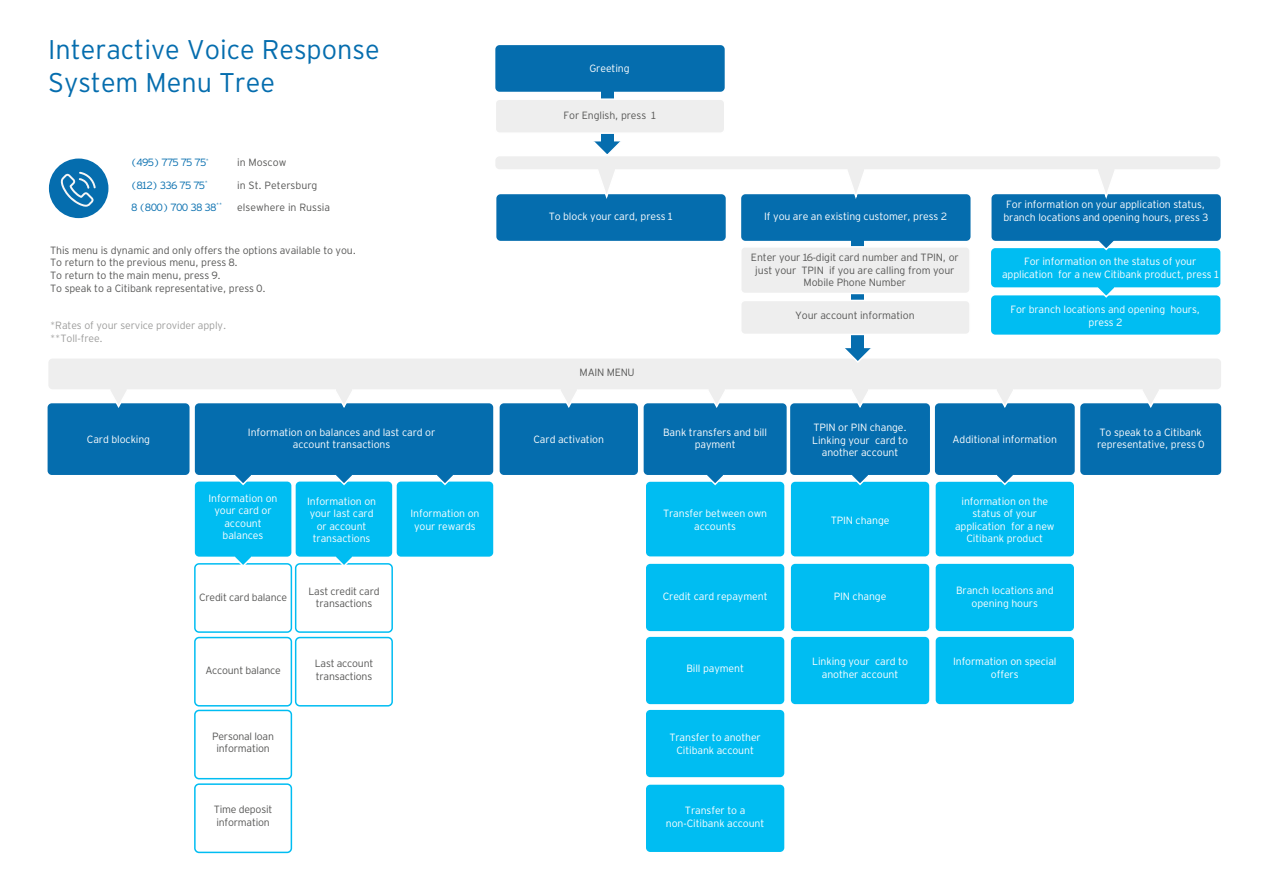
<style>
.page{position:relative;width:1263px;height:895px;background:#fff}
.page>*{position:absolute;margin:0;border:0;box-sizing:border-box;transform-origin:0 0}
.t1{font:27px/32.4px "Interstate Light Cyr";color:#056dae}
.t2{font:10.5px/12.6px "Interstate Light Cyr";letter-spacing:-.01em;color:#fff;text-align:center}
.t3{font:10.5px/12.6px "Interstate Light Cyr";letter-spacing:-.01em;color:#575756}
.t4{font:10.5px/12.6px "Interstate Light Cyr";letter-spacing:-.01em;color:#9d9d9c}
.t5{font:10.5px/22.2px "Interstate Light Cyr";color:#056dae}
</style>
<div class="page">
<div style="left:601px;top:54px;width:12px;height:88px;background:#056dae"></div>
<div style="left:194px;top:563px;width:98px;height:69px;border:2px solid #00bdf2;border-radius:4px"></div>
<div style="left:295px;top:563px;width:98px;height:69px;border:2px solid #00bdf2;border-radius:4px"></div>
<div style="left:194px;top:636px;width:98px;height:70px;border:2px solid #00bdf2;border-radius:4px"></div>
<div style="left:295px;top:636px;width:98px;height:70px;border:2px solid #00bdf2;border-radius:4px"></div>
<div style="left:194px;top:709px;width:98px;height:70px;border:2px solid #00bdf2;border-radius:4px"></div>
<div style="left:194px;top:783px;width:98px;height:69px;border:2px solid #00bdf2;border-radius:4px"></div>
<svg style="left:232px;top:556px;width:23px;height:10px"></svg>
<svg style="left:333px;top:556px;width:22px;height:10px"></svg>
<div style="left:791px;top:481px;width:138px;height:75px;background:#00bdf2;border-radius:4px"></div>
<div style="left:936px;top:481px;width:138px;height:75px;background:#00bdf2;border-radius:4px"></div>
<div style="left:646px;top:481px;width:138px;height:75px;background:#00bdf2;border-radius:4px"></div>
<div style="left:195px;top:481px;width:96px;height:75px;background:#00bdf2;border-radius:4px"></div>
<div style="left:296px;top:481px;width:96px;height:75px;background:#00bdf2;border-radius:4px"></div>
<div style="left:397px;top:481px;width:96px;height:75px;background:#00bdf2;border-radius:4px"></div>
<svg style="left:232px;top:475px;width:23px;height:11px"></svg>
<svg style="left:333px;top:475px;width:22px;height:11px"></svg>
<svg style="left:433px;top:475px;width:23px;height:11px"></svg>
<svg style="left:704px;top:475px;width:23px;height:11px"></svg>
<svg style="left:848px;top:475px;width:23px;height:11px"></svg>
<svg style="left:993px;top:475px;width:23px;height:11px"></svg>
<div style="left:48px;top:403px;width:142px;height:72px;background:#056dae;border-radius:4px"></div>
<div style="left:195px;top:403px;width:298px;height:72px;background:#056dae;border-radius:4px"></div>
<div style="left:500px;top:403px;width:138px;height:72px;background:#056dae;border-radius:4px"></div>
<div style="left:646px;top:563px;width:138px;height:68px;background:#00bdf2;border-radius:4px"></div>
<div style="left:791px;top:563px;width:138px;height:68px;background:#00bdf2;border-radius:4px"></div>
<div style="left:936px;top:563px;width:138px;height:68px;background:#00bdf2;border-radius:4px"></div>
<div style="left:646px;top:636px;width:138px;height:68px;background:#00bdf2;border-radius:4px"></div>
<div style="left:646px;top:709px;width:138px;height:67px;background:#00bdf2;border-radius:4px"></div>
<div style="left:646px;top:784px;width:138px;height:67px;background:#00bdf2;border-radius:4px"></div>
<div style="left:791px;top:636px;width:138px;height:68px;background:#00bdf2;border-radius:4px"></div>
<div style="left:936px;top:636px;width:138px;height:68px;background:#00bdf2;border-radius:4px"></div>
<div style="left:644px;top:403px;width:143px;height:72px;background:#056dae;border-radius:4px"></div>
<div style="left:790px;top:403px;width:140px;height:72px;background:#056dae;border-radius:4px"></div>
<div style="left:935px;top:403px;width:140px;height:72px;background:#056dae;border-radius:4px"></div>
<div style="left:1080px;top:403px;width:141px;height:72px;background:#056dae;border-radius:4px"></div>
<div style="left:49px;top:158px;width:59px;height:60px;background:#056dae;border-radius:50%"></div>
<svg style="left:61px;top:172px;width:35px;height:35px"></svg>
<svg style="left:1139px;top:389px;width:23px;height:19px"></svg>
<svg style="left:994px;top:389px;width:22px;height:19px"></svg>
<svg style="left:849px;top:389px;width:22px;height:19px"></svg>
<svg style="left:705px;top:389px;width:23px;height:19px"></svg>
<svg style="left:558px;top:389px;width:22px;height:19px"></svg>
<svg style="left:333px;top:389px;width:22px;height:19px"></svg>
<svg style="left:107px;top:389px;width:23px;height:19px"></svg>
<div style="left:495px;top:45px;width:230px;height:47px;background:#056dae;border-radius:4px"></div>
<div style="left:495px;top:99px;width:230px;height:34px;background:#eee;border-radius:4px"></div>
<div style="left:495px;top:98px;width:230px;height:36px;border:2px solid #fff;border-radius:4px"></div>
<div style="left:48px;top:358px;width:1173px;height:31px;background:#eee;border-radius:4px"></div>
<svg style="left:845px;top:346px;width:26px;height:17px"></svg>
<div style="left:852px;top:238px;width:12px;height:110px;background:#056dae"></div>
<div style="left:741px;top:300px;width:229px;height:34px;background:#eee;border-radius:4px"></div>
<div style="left:740px;top:299px;width:231px;height:36px;border:2px solid #fff;border-radius:4px"></div>
<div style="left:991px;top:295px;width:229px;height:39px;background:#00bdf2;border-radius:4px"></div>
<svg style="left:1095px;top:287px;width:23px;height:11px"></svg>
<div style="left:741px;top:247px;width:229px;height:46px;background:#eee;border-radius:4px"></div>
<div style="left:740px;top:246px;width:231px;height:48px;border:2px solid #fff;border-radius:4px"></div>
<div style="left:991px;top:248px;width:229px;height:39px;background:#00bdf2;border-radius:4px"></div>
<svg style="left:1095px;top:241px;width:23px;height:10px"></svg>
<div style="left:991px;top:194px;width:230px;height:47px;background:#056dae;border-radius:4px"></div>
<div style="left:496px;top:194px;width:230px;height:47px;background:#056dae;border-radius:4px"></div>
<div style="left:741px;top:194px;width:229px;height:47px;background:#056dae;border-radius:4px"></div>
<svg style="left:1095px;top:169px;width:23px;height:30px"></svg>
<svg style="left:845px;top:169px;width:22px;height:30px"></svg>
<svg style="left:591px;top:139px;width:32px;height:60px"></svg>
<div style="left:495px;top:156px;width:725px;height:13px;background:#eee;border-radius:4px"></div>
<h1 class="t1" style="left:48px;top:33px;width:333px">Interactive Voice Response<br>System Menu Tree</h1>
<p class="t5" style="left:131px;top:151px;width:92px">(495) 775 75 75<sup>* </sup>(812) 336 75 75<sup>*<br></sup>8 (800) 700 38 38<sup>**</sup></p>
<p class="t3" style="left:237px;top:151px;width:95px;line-height:22.2px">in Moscow<br>in St. Petersburg elsewhere in Russia</p>
<p class="t3" style="left:50px;top:243px;width:307px">This menu is dynamic and only offers the options available to you.<br>To return to the previous menu, press 8.<br>To return to the main menu, press 9.<br>To speak to a Citibank representative, press 0.</p>
<p class="t4" style="left:50px;top:319px;width:178px">*Rates of your service provider apply. **Toll-free.</p>
<p class="t2" style="left:589px;top:62px;width:42px">Greeting</p>
<p class="t3" style="left:563px;top:109px;width:93px">For English, press 1</p>
<p class="t2" style="left:549px;top:210px;width:125px">To block your card, press 1</p>
<p class="t3" style="left:580px;top:366px;width:57px">MAIN MENU</p>
<p class="t2" style="left:1006px;top:198px;width:200px">For information on your application status,</p>
<p class="t2" style="left:764px;top:210px;width:184px">If you are an existing customer, press 2</p>
<p class="t2" style="left:1003px;top:211px;width:206px">branch locations and opening hours, press 3</p>
<p class="t3" style="left:751px;top:251px;width:209px;text-align:center">Enter your 16-digit card number and TPIN, or just your TPIN if you are calling from your<br>Mobile Phone Number</p>
<p class="t2" style="left:1002px;top:255px;width:218px">For information on the status of your application for a new Citibank product, press 1</p>
<p class="t3" style="left:795px;top:308px;width:121px">Your account information</p>
<p class="t2" style="left:1010px;top:303px;width:191px">For branch locations and opening hours, press 2</p>
<p class="t2" style="left:87px;top:432px;width:65px">Card blocking</p>
<p class="t2" style="left:533px;top:432px;width:72px">Card activation</p>
<p class="t2" style="left:663px;top:425px;width:105px">Bank transfers and bill payment</p>
<p class="t2" style="left:812px;top:421px;width:97px">TPIN or PIN change.<br>Linking your card to another account</p>
<p class="t2" style="left:953px;top:432px;width:106px">Additional information</p>
<p class="t2" style="left:1097px;top:425px;width:109px;text-align:left">To speak to a Citibank representative, press 0</p>
<p class="t2" style="left:248px;top:425px;width:189px">Information on balances and last card or account transactions</p>
<p class="t2" style="left:208px;top:491px;width:71px">Information on your card or account balances</p>
<p class="t2" style="left:307px;top:494px;width:71px">Information on your last card or account transactions</p>
<p class="t2" style="left:410px;top:507px;width:71px">Information on your rewards</p>
<p class="t2" style="left:663px;top:507px;width:106px">Transfer between own accounts</p>
<p class="t2" style="left:831px;top:513px;width:60px">TPIN change</p>
<p class="t2" style="left:955px;top:494px;width:101px">information on the status of your application for a new<br>Citibank product</p>
<p class="t3" style="left:199px;top:591px;width:89px">Credit card balance</p>
<p class="t3" style="left:308px;top:584px;width:73px;text-align:center">Last credit card transactions</p>
<p class="t2" style="left:663px;top:590px;width:106px">Credit card repayment</p>
<p class="t2" style="left:834px;top:590px;width:54px">PIN change</p>
<p class="t2" style="left:956px;top:584px;width:99px">Branch locations and opening hours</p>
<p class="t3" style="left:205px;top:663px;width:77px">Account balance</p>
<p class="t3" style="left:315px;top:657px;width:60px">Last account transactions</p>
<p class="t2" style="left:686px;top:661px;width:59px">Bill payment</p>
<p class="t2" style="left:812px;top:655px;width:97px">Linking your card to another account</p>
<p class="t2" style="left:953px;top:655px;width:105px">Information on special offers</p>
<p class="t3" style="left:212px;top:729px;width:63px;text-align:center">Personal loan information</p>
<p class="t2" style="left:669px;top:730px;width:93px">Transfer to another<br>Citibank account</p>
<p class="t3" style="left:214px;top:803px;width:60px">Time deposit information</p>
<p class="t2" style="left:666px;top:803px;width:100px">Transfer to a non-Citibank account</p>
</div>
